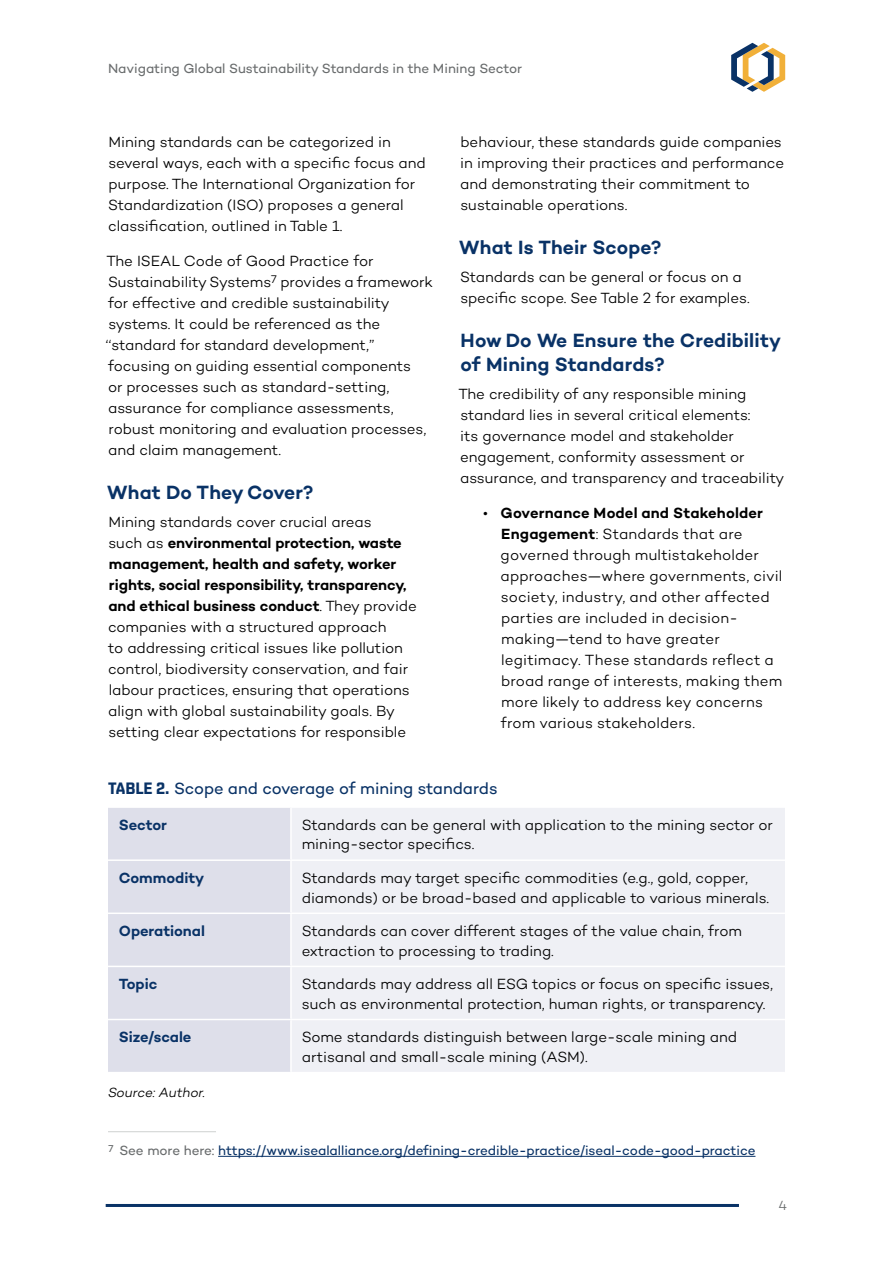
<style>
.page{position:relative;width:893px;height:1263px;background:#fff}
.page>*{position:absolute;margin:0;border:0;box-sizing:border-box;transform-origin:0 0}
.t1{font:600 19.5px/24px "Campton";letter-spacing:.005em;color:#093266}
.t2{font:16.5px "Campton";letter-spacing:-.005em;color:#093266}
.t3{font:300 15px/21px "Campton";letter-spacing:-.005em;color:#000}
.t4{font:600 15px "Campton";letter-spacing:-.005em;color:#093266}
.t5{font:13.5px "Campton";letter-spacing:-.005em;color:#093266}
.t6{font:13.5px "Campton";color:#696c6d}
.t7{font:italic 300 13.5px "Campton";letter-spacing:-.01em;color:#000}
.t8{font:300 13.5px "Campton";color:#696c6d}
.s1{font-weight:600}
.s2{font-family:"Shentox";font-weight:700}
.s3{color:#696c6d}
</style>
<div class="page">
<svg style="left:731px;top:43px;width:54px;height:49px"></svg>
<hr style="left:106px;top:1204px;width:633px;height:3px;background:#093266">
<hr style="left:108px;top:1131px;width:108px;height:1px;background:#cfd1d0">
<hr style="left:218px;top:1156px;width:537px;height:1px;background:#093266">
<div style="left:108px;top:808px;width:182px;height:264px;background:#dedfea"></div>
<div style="left:292px;top:808px;width:493px;height:264px;background:#eff0f5"></div>
<hr style="left:108px;top:859px;width:183px;height:2px;background:#fff">
<hr style="left:291px;top:859px;width:494px;height:2px;background:#fff">
<hr style="left:108px;top:912px;width:183px;height:2px;background:#fff">
<hr style="left:291px;top:912px;width:494px;height:2px;background:#fff">
<hr style="left:108px;top:966px;width:183px;height:1px;background:#fff">
<hr style="left:291px;top:966px;width:494px;height:1px;background:#fff">
<hr style="left:108px;top:1019px;width:183px;height:1px;background:#fff">
<hr style="left:291px;top:1019px;width:494px;height:1px;background:#fff">
<p class="t6" style="left:108px;top:60px;width:416px">Navigating Global Sustainability Standards in the Mining Sector</p>
<p class="t3" style="left:108px;top:131px;width:319px">Mining standards can be categorized in several ways, each with a specific focus and purpose. The International Organization for Standardization (ISO) proposes a general classification, outlined in Table 1.</p>
<p class="t3" style="left:106px;top:250px;width:329px">The ISEAL Code of Good Practice for Sustainability Systems<sup>7</sup> provides a framework for effective and credible sustainability systems. It could be referenced as the ‘‘standard for standard development,” focusing on guiding essential components<br>or processes such as standard-setting, assurance for compliance assessments, robust monitoring and evaluation processes, and claim management.</p>
<h1 class="t1" style="left:107px;top:480px;width:208px">What Do They Cover?</h1>
<p class="t3" style="left:108px;top:511px;width:310px">Mining standards cover crucial areas<br>such as <span class="s1">environmental protection, waste management, health and safety, worker rights, social responsibility, transparency, and ethical business conduct</span>. They provide companies with a structured approach<br>to addressing critical issues like pollution control, biodiversity conservation, and fair labour practices, ensuring that operations align with global sustainability goals. By setting clear expectations for responsible</p>
<p class="t3" style="left:460px;top:131px;width:325px">behaviour, these standards guide companies in improving their practices and performance and demonstrating their commitment to sustainable operations.</p>
<h1 class="t1" style="left:459px;top:235px;width:204px">What Is Their Scope?</h1>
<p class="t3" style="left:460px;top:266px;width:291px">Standards can be general or focus on a specific scope. See Table 2 for examples.</p>
<h1 class="t1" style="left:461px;top:328px;width:322px">How Do We Ensure the Credibility of Mining Standards?</h1>
<p class="t3" style="left:458px;top:383px;width:328px">The credibility of any responsible mining standard lies in several critical elements:<br>its governance model and stakeholder engagement, conformity assessment or assurance, and transparency and traceability</p>
<p class="t3" style="left:501px;top:502px;width:283px;text-indent:-17px">• <span class="s1">Governance Model and Stakeholder Engagement</span>: Standards that are governed through multistakeholder approaches—where governments, civil society, industry, and other affected parties are included in decision&shy;making—tend to have greater legitimacy. These standards reflect a broad range of interests, making them more likely to address key concerns from various stakeholders.</p>
<p class="t2" style="left:108px;top:778px;width:391px"><span class="s2">TABLE 2.</span> Scope and coverage of mining standards</p>
<p class="t4" style="left:119px;top:815px;width:50px">Sector</p>
<p class="t3" style="left:302px;top:815px;width:473px;line-height:19.5px">Standards can be general with application to the mining sector or mining-sector specifics.</p>
<p class="t4" style="left:119px;top:868px;width:87px">Commodity</p>
<p class="t3" style="left:302px;top:868px;width:469px;line-height:19.5px">Standards may target specific commodities (e.g., gold, copper, diamonds) or be broad-based and applicable to various minerals.</p>
<p class="t4" style="left:119px;top:921px;width:88px">Operational</p>
<p class="t3" style="left:302px;top:921px;width:442px;line-height:19.5px">Standards can cover different stages of the value chain, from extraction to processing to trading.</p>
<p class="t4" style="left:119px;top:974px;width:40px">Topic</p>
<p class="t3" style="left:302px;top:974px;width:473px;line-height:19.5px">Standards may address all ESG topics or focus on specific issues, such as environmental protection, human rights, or transparency.</p>
<p class="t4" style="left:119px;top:1028px;width:74px">Size/scale</p>
<p class="t3" style="left:302px;top:1027px;width:437px;line-height:19.5px">Some standards distinguish between large-scale mining and artisanal and small-scale mining (ASM).</p>
<p class="t7" style="left:108px;top:1084px;width:99px">Source: Author.</p>
<p class="t5" style="left:108px;top:1142px;width:649px"><sup>7</sup> <span class="s3">See more here:</span> https://www.isealalliance.org/defining-credible-practice/iseal-code-good-practice</p>
<p class="t8" style="left:778px;top:1197px;width:10px">4</p>
</div>
